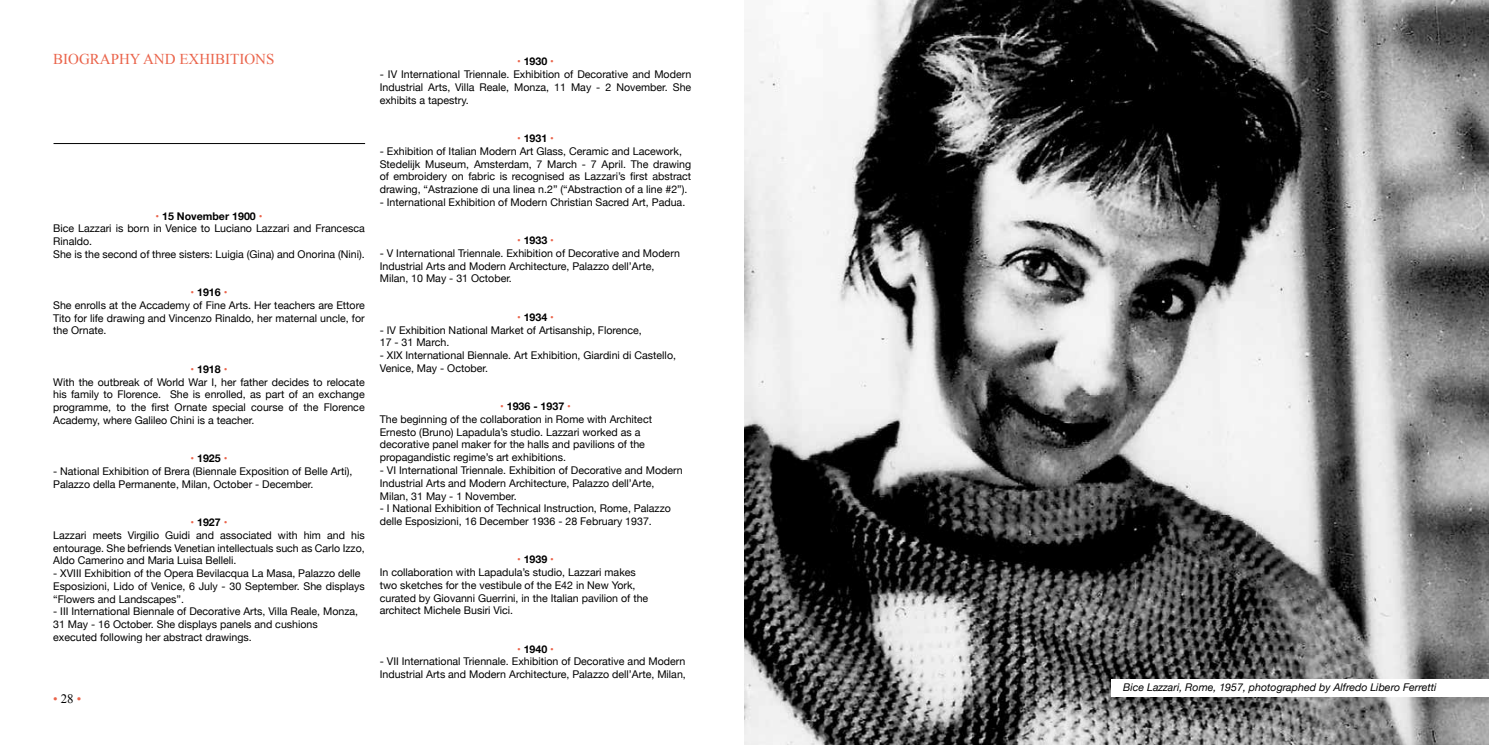
<style>
.page{position:relative;width:1489px;height:745px;background:#fff}
.page>*{position:absolute;margin:0;border:0;box-sizing:border-box;transform-origin:0 0}
.t1{font:15px "Times New Roman";color:#ea644b}
.t2{font:12.88px "Times New Roman";color:#ea644b}
.t3{font:10.62px/12.8px "Helvetica Neue";color:#000}
.t4{font:italic 10.62px "Helvetica Neue";color:#000}
.t5{font:700 10.62px "Helvetica Neue";color:#000}
.s1{font-weight:700;color:#ea644b}
.s2{font-weight:700}
.s3{color:#ea644b}
.s4{color:#000}
</style>
<div class="page">
<img style="left:744px;top:0;width:744px;height:744px">
<div style="left:1110px;top:678px;width:378px;height:18px;background:#fff"></div>
<hr style="left:54px;top:143px;width:311px;height:1px;background:#000">
<h1 class="t1" style="left:53px;top:48px;width:223px">BIOGRAPHY AND EXHIBITIONS</h1>
<p class="t3" style="left:53px;top:210px;width:313px;text-indent:102px"><span class="s1">•</span> <span class="s2">15 November 1900</span> <span class="s1">•<br></span>Bice Lazzari is born in Venice to Luciano Lazzari and Francesca Rinaldo.<br>She is the second of three sisters: Luigia (Gina) and Onorina (Nini).</p>
<p class="t3" style="left:53px;top:286px;width:313px;text-indent:137px"><span class="s1">•</span> <span class="s2">1916</span> <span class="s1">•<br></span>She enrolls at the Accademy of Fine Arts. Her teachers are Ettore Tito for life drawing and Vincenzo Rinaldo, her maternal uncle, for the Ornate.</p>
<p class="t3" style="left:53px;top:363px;width:313px;text-indent:137px"><span class="s1">•</span> <span class="s2">1918</span> <span class="s1">•<br></span>With the outbreak of World War I, her father decides to relocate his family to Florence. She is enrolled, as part of an exchange programme, to the first Ornate special course of the Florence Academy, where Galileo Chini is a teacher.</p>
<p class="t5" style="left:190px;top:449px;width:38px"><span class="s3">•</span> 1925 <span class="s3">•</span></p>
<p class="t3" style="left:53px;top:465px;width:301px">- National Exhibition of Brera (Biennale Exposition of Belle Arti),<br>Palazzo della Permanente, Milan, October - December.</p>
<p class="t3" style="left:53px;top:516px;width:313px;text-indent:137px"><span class="s1">•</span> <span class="s2">1927</span> <span class="s1">•<br></span>Lazzari meets Virgilio Guidi and associated with him and his entourage. She befriends Venetian intellectuals such as Carlo Izzo, Aldo Camerino and Maria Luisa Belleli.</p>
<p class="t3" style="left:53px;top:567px;width:313px">- XVIII Exhibition of the Opera Bevilacqua La Masa, Palazzo delle<br>Esposizioni, Lido of Venice, 6 July - 30 September. She displays “Flowers and Landscapes”.</p>
<p class="t3" style="left:53px;top:605px;width:306px">- III International Biennale of Decorative Arts, Villa Reale, Monza,<br>31 May - 16 October. She displays panels and cushions executed following her abstract drawings.</p>
<p class="t2" style="left:53px;top:689px;width:30px">• <span class="s4">28</span> •</p>
<p class="t5" style="left:517px;top:53px;width:38px"><span class="s3">•</span> 1930 <span class="s3">•</span></p>
<p class="t3" style="left:380px;top:69px;width:313px;text-align:justify">- IV International Triennale. Exhibition of Decorative and Modern Industrial Arts, Villa Reale, Monza, 11 May - 2 November. She exhibits a tapestry.</p>
<p class="t5" style="left:517px;top:130px;width:38px"><span class="s3">•</span> 1931 <span class="s3">•</span></p>
<p class="t3" style="left:380px;top:145px;width:313px">- Exhibition of Italian Modern Art Glass, Ceramic and Lacework, Stedelijk Museum, Amsterdam, 7 March - 7 April. The drawing of embroidery on fabric is recognised as Lazzari’s first abstract drawing, “Astrazione di una linea n.2” (“Abstraction of a line #2”).</p>
<p class="t3" style="left:380px;top:196px;width:307px">- International Exhibition of Modern Christian Sacred Art, Padua.</p>
<p class="t5" style="left:517px;top:232px;width:38px"><span class="s3">•</span> 1933 <span class="s3">•</span></p>
<p class="t3" style="left:380px;top:247px;width:302px">- V International Triennale. Exhibition of Decorative and Modern<br>Industrial Arts and Modern Architecture, Palazzo dell’Arte,<br>Milan, 10 May - 31 October.</p>
<p class="t5" style="left:517px;top:308px;width:38px"><span class="s3">•</span> 1934 <span class="s3">•</span></p>
<p class="t3" style="left:380px;top:324px;width:263px">- IV Exhibition National Market of Artisanship, Florence,<br>17 - 31 March.</p>
<p class="t3" style="left:380px;top:349px;width:298px">- XIX International Biennale. Art Exhibition, Giardini di Castello,<br>Venice, May - October.</p>
<p class="t3" style="left:380px;top:400px;width:274px;text-indent:120px"><span class="s1">•</span> <span class="s2">1936 - 1937</span> <span class="s1">•<br></span>The beginning of the collaboration in Rome with Architect Ernesto (Bruno) Lapadula’s studio. Lazzari worked as a decorative panel maker for the halls and pavilions of the propagandistic regime’s art exhibitions.</p>
<p class="t3" style="left:380px;top:464px;width:304px">- VI International Triennale. Exhibition of Decorative and Modern<br>Industrial Arts and Modern Architecture, Palazzo dell’Arte,<br>Milan, 31 May - 1 November.</p>
<p class="t3" style="left:380px;top:502px;width:293px">- I National Exhibition of Technical Instruction, Rome, Palazzo delle Esposizioni, 16 December 1936 - 28 February 1937.</p>
<p class="t3" style="left:380px;top:553px;width:270px;text-indent:137px"><span class="s1">•</span> <span class="s2">1939</span> <span class="s1">•<br></span>In collaboration with Lapadula’s studio, Lazzari makes two sketches for the vestibule of the E42 in New York, curated by Giovanni Guerrini, in the Italian pavilion of the architect Michele Busiri Vici.</p>
<p class="t5" style="left:517px;top:640px;width:38px"><span class="s3">•</span> 1940 <span class="s3">•</span></p>
<p class="t3" style="left:380px;top:655px;width:307px">- VII International Triennale. Exhibition of Decorative and Modern<br>Industrial Arts and Modern Architecture, Palazzo dell’Arte, Milan,</p>
<p class="t4" style="left:1122px;top:679px;width:315px">Bice Lazzari, Rome, 1957, photographed by Alfredo Libero Ferretti</p>
</div>
